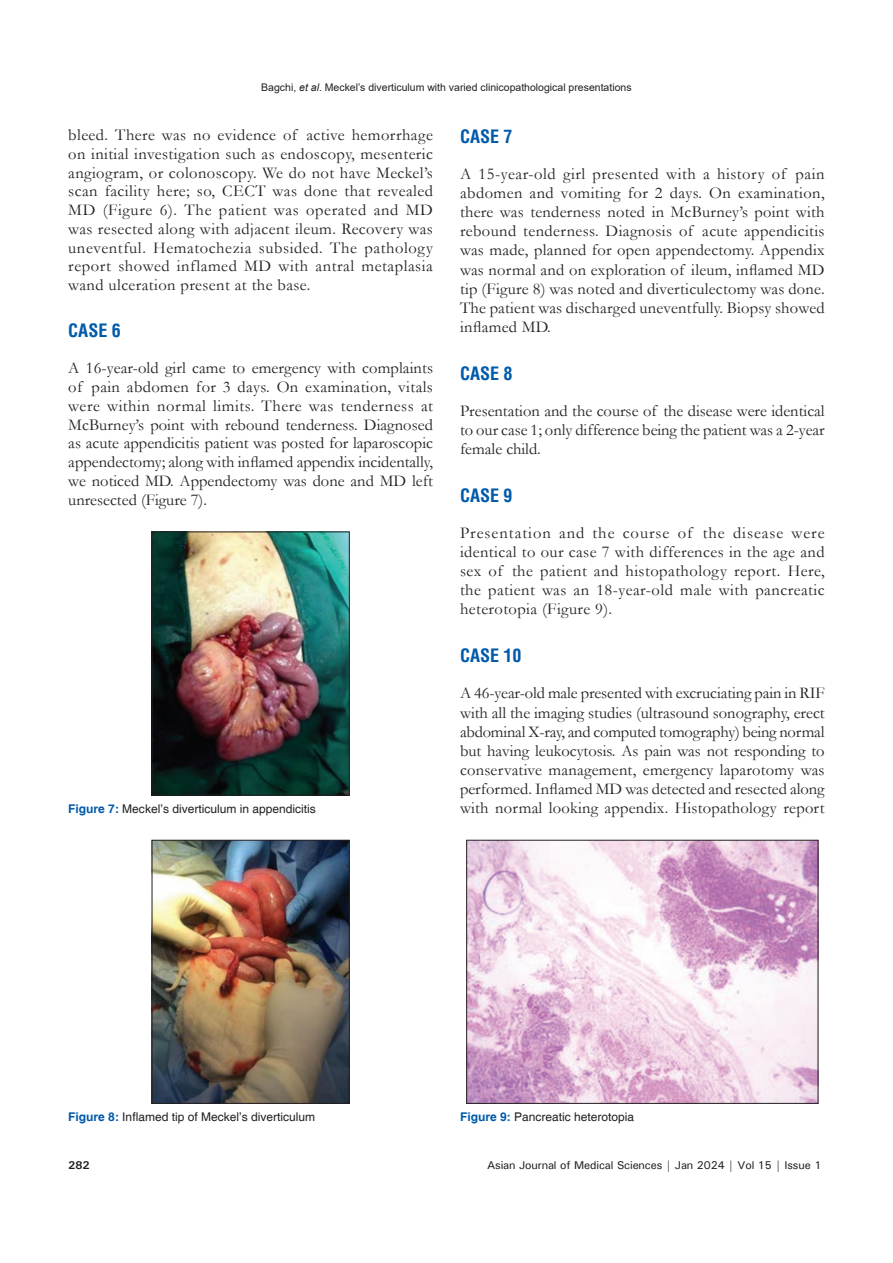
<style>
.page{position:relative;width:893px;height:1263px;background:#fff}
.page>*{position:absolute;margin:0;border:0;box-sizing:border-box;transform-origin:0 0}
.t1{font:700 condensed 18px "Helvetica";color:#015aaa}
.TX{font:16.5px/19px "Garamond";letter-spacing:.01em;color:#231f20;text-align:justify}
.FGC{font:12px "Helvetica";color:#231f20}
.t2{font:500 11.25px "Univers";letter-spacing:-.01em;color:#231f20}
.t3{font:700 11.25px "Univers";color:#231f20}
.t4{font:10.5px "Arial";color:#231f20}
.s1{font-style:italic}
.s2{font-weight:700;color:#015aaa}
</style>
<div class="page">
<img style="left:154px;top:534px;width:193px;height:259px">
<div style="left:152px;top:532px;width:197px;height:263px;border:1px solid #231f20"></div>
<img style="left:154px;top:842px;width:193px;height:259px">
<div style="left:152px;top:840px;width:197px;height:263px;border:1px solid #231f20"></div>
<img style="left:468px;top:842px;width:348px;height:259px">
<div style="left:466px;top:840px;width:352px;height:263px;border:1px solid #231f20"></div>
<p class="t4" style="left:261px;top:80px;width:372px">Bagchi, <span class="s1">et al</span>. Meckel’s diverticulum with varied clinicopathological presentations</p>
<p class="TX" style="left:68px;top:125px;width:366px">bleed. There was no evidence of active hemorrhage on initial investigation such as endoscopy, mesenteric angiogram, or colonoscopy. We do not have Meckel’s scan facility here; so, CECT was done that revealed MD (Figure 6). The patient was operated and MD was resected along with adjacent ileum. Recovery was uneventful. Hematochezia subsided. The pathology report showed inflamed MD with antral metaplasia wand ulceration present at the base.</p>
<h1 class="t1" style="left:68px;top:319px;width:54px">CASE 6</h1>
<p class="TX" style="left:68px;top:358px;width:366px">A 16-year-old girl came to emergency with complaints of pain abdomen for 3 days. On examination, vitals were within normal limits. There was tenderness at McBurney’s point with rebound tenderness. Diagnosed as acute appendicitis patient was posted for laparoscopic appendectomy; along with inflamed appendix incidentally, we noticed MD. Appendectomy was done and MD left unresected (Figure 7).</p>
<h1 class="t1" style="left:460px;top:124px;width:54px">CASE 7</h1>
<p class="TX" style="left:460px;top:164px;width:366px">A 15-year-old girl presented with a history of pain abdomen and vomiting for 2 days. On examination, there was tenderness noted in McBurney’s point with rebound tenderness. Diagnosis of acute appendicitis was made, planned for open appendectomy. Appendix was normal and on exploration of ileum, inflamed MD tip (Figure 8) was noted and diverticulectomy was done.<br>The patient was discharged uneventfully. Biopsy showed inflamed MD.</p>
<h1 class="t1" style="left:460px;top:361px;width:54px">CASE 8</h1>
<p class="TX" style="left:460px;top:401px;width:366px">Presentation and the course of the disease were identical to our case 1; only difference being the patient was a 2-year female child.</p>
<h1 class="t1" style="left:460px;top:483px;width:54px">CASE 9</h1>
<p class="TX" style="left:460px;top:523px;width:366px">Presentation and the course of the disease were identical to our case 7 with differences in the age and sex of the patient and histopathology report. Here, the patient was an 18-year-old male with pancreatic heterotopia (Figure 9).</p>
<h1 class="t1" style="left:460px;top:644px;width:63px">CASE 10</h1>
<p class="TX" style="left:460px;top:683px;width:366px">A 46-year-old male presented with excruciating pain in RIF with all the imaging studies (ultrasound sonography, erect abdominal X-ray, and computed tomography) being normal but having leukocytosis. As pain was not responding to conservative management, emergency laparotomy was performed. Inflamed MD was detected and resected along</p>
<p class="FGC" style="left:68px;top:802px;width:249px"><span class="s2">Figure 7:</span> Meckel’s diverticulum in appendicitis</p>
<p class="TX" style="left:460px;top:798px;width:366px">with normal looking appendix. Histopathology report</p>
<p class="FGC" style="left:68px;top:1110px;width:248px"><span class="s2">Figure 8:</span> Inflamed tip of Meckel’s diverticulum</p>
<p class="FGC" style="left:460px;top:1110px;width:176px"><span class="s2">Figure 9:</span> Pancreatic heterotopia</p>
<p class="t3" style="left:68px;top:1158px;width:23px">282</p>
<p class="t2" style="left:487px;top:1157px;width:336px">Asian Journal of Medical Sciences | Jan 2024 | Vol 15 | Issue 1</p>
</div>
